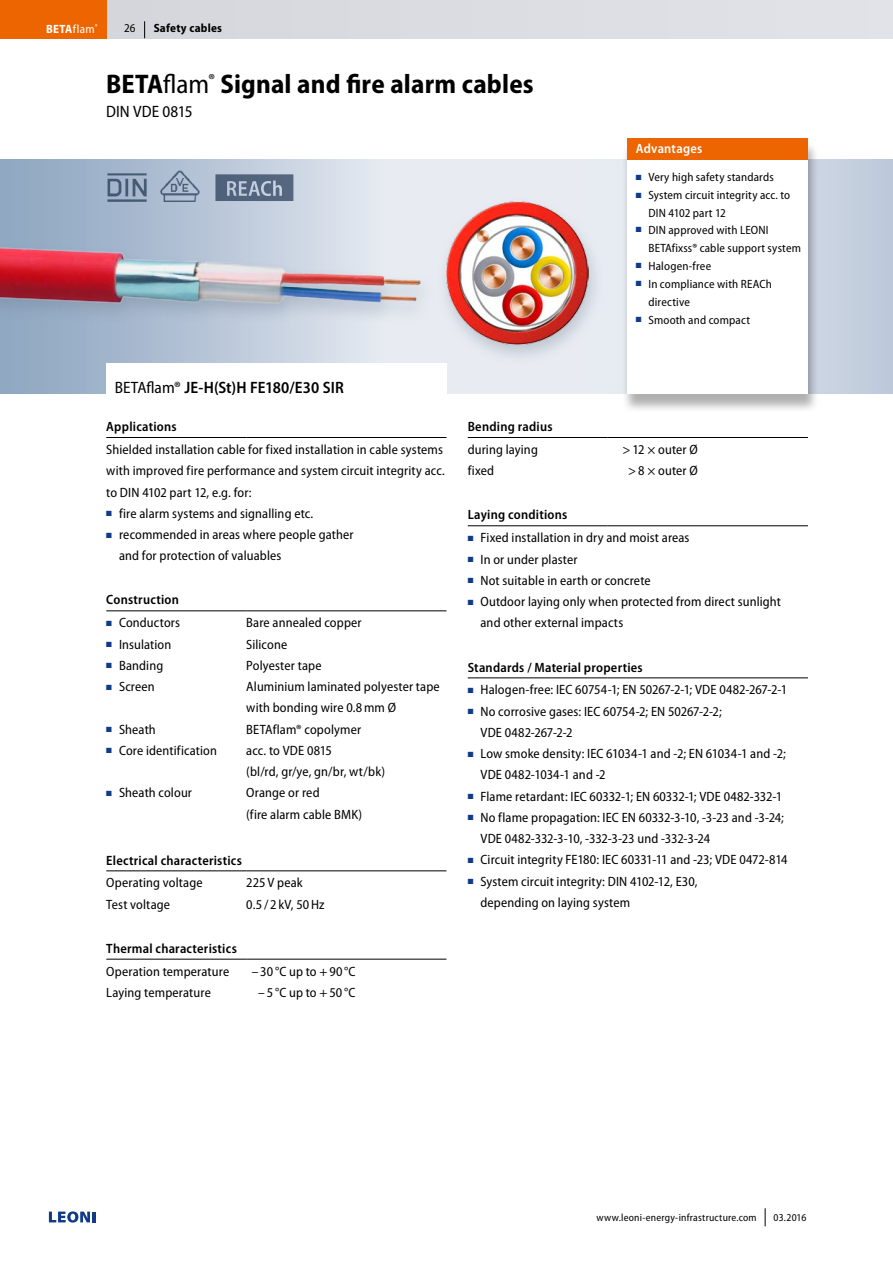
<style>
.page{position:relative;width:893px;height:1263px;background:#fff}
.page>*{position:absolute;margin:0;border:0;box-sizing:border-box;transform-origin:0 0}
.t1{font:700 semi-condensed 27px "Myriad Pro";letter-spacing:.005em;color:#000}
.t2{font:600 semi-condensed 16.5px "Myriad Pro";letter-spacing:.005em;color:#000}
.t3{font:semi-condensed 16.5px "Myriad Pro";letter-spacing:.005em;color:#000}
.t4{font:semi-condensed 13.5px/21.3px "Myriad Pro";letter-spacing:.01em;color:#000}
.t5{font:600 semi-condensed 13.5px "Myriad Pro";letter-spacing:.015em;color:#000}
.t6{font:600 semi-condensed 13.5px "Myriad Pro";letter-spacing:.015em;color:#fff}
.t7{font:semi-condensed 12px/18px "Myriad Pro";letter-spacing:.015em;color:#000}
.t8{font:700 semi-condensed 12px "Myriad Pro";letter-spacing:.02em;color:#000}
.t9{font:700 semi-condensed 12px "Myriad Pro";color:#fff}
.t10{font:semi-condensed 10.5px "Myriad Pro";letter-spacing:.02em;color:#000}
.t11{font:semi-condensed 7.2px "Myriad Pro";color:#fff}
.s1{font-weight:400}
.s2{color:#0f3b89}
</style>
<div class="page">
<svg style="left:0;top:159px;width:893px;height:234px;background:#c4cfde"></svg>
<div style="left:106px;top:364px;width:340px;height:51px;background:#fff"></div>
<hr style="left:246px;top:611px;width:200px;height:1px;background:#000">
<hr style="left:246px;top:870px;width:200px;height:1px;background:#000">
<hr style="left:246px;top:959px;width:200px;height:1px;background:#000">
<hr style="left:106px;top:437px;width:140px;height:1px;background:#000">
<hr style="left:246px;top:437px;width:200px;height:1px;background:#000">
<hr style="left:106px;top:611px;width:140px;height:1px;background:#000">
<hr style="left:106px;top:870px;width:140px;height:1px;background:#000">
<hr style="left:106px;top:959px;width:140px;height:1px;background:#000">
<hr style="left:608px;top:437px;width:200px;height:1px;background:#000">
<hr style="left:468px;top:525px;width:140px;height:1px;background:#000">
<hr style="left:608px;top:525px;width:200px;height:1px;background:#000">
<hr style="left:468px;top:678px;width:140px;height:1px;background:#000">
<hr style="left:608px;top:678px;width:200px;height:1px;background:#000">
<hr style="left:468px;top:437px;width:140px;height:1px;background:#000">
<div style="left:622px;top:141px;width:197px;height:273px;background:#000;opacity:.31"></div>
<div style="left:627px;top:138px;width:181px;height:255px;background:#fff"></div>
<div style="left:627px;top:138px;width:181px;height:21px;background:#ec6500"></div>
<div style="left:435px;top:197px;width:169px;height:169px;background:#6c7d90;opacity:.35"></div>
<img style="left:446px;top:202px;width:142px;height:142px">
<img style="left:161px;top:170px;width:39px;height:32px">
<img style="left:108px;top:173px;width:39px;height:28px">
<svg style="left:215px;top:174px;width:78px;height:27px;background:#67788e"></svg>
<div style="left:0;top:0;width:893px;height:38px;background:#dbdde3"></div>
<div style="left:0;top:0;width:106px;height:38px;background:#ec6500"></div>
<svg style="left:49px;top:1211px;width:47px;height:11px"></svg>
<svg style="left:144px;top:21px;width:1px;height:17px"></svg>
<svg style="left:765px;top:1208px;width:1px;height:18px"></svg>
<img style="left:0;top:242px;width:440px;height:83px">
<p class="t9" style="left:46px;top:21px;width:50px">BETA<span class="s1">flam</span></p>
<p class="t8" style="left:154px;top:21px;width:70px">Safety cables</p>
<p class="t11" style="left:95px;top:22px;width:4px">®</p>
<p class="t7" style="left:124px;top:19px;width:13px">26</p>
<h1 class="t1" style="left:106px;top:66px;width:429px">BETA<span class="s1">flam</span><sup>®</sup> Signal and fire alarm cables</h1>
<p class="t3" style="left:106px;top:101px;width:88px">DIN VDE 0815</p>
<p class="t6" style="left:636px;top:140px;width:68px">Advantages</p>
<p class="t7" style="left:636px;top:168px;width:139px"><span class="s2">■</span> Very high safety standards</p>
<p class="t7" style="left:648px;top:186px;width:143px;text-indent:-13px"><span class="s2">■</span> System circuit integrity acc. to<br>DIN 4102 part 12</p>
<p class="t7" style="left:648px;top:221px;width:154px;text-indent:-13px"><span class="s2">■</span> DIN approved with LEONI<br>BETAfixss® cable support system</p>
<p class="t7" style="left:636px;top:257px;width:77px"><span class="s2">■</span> Halogen-free</p>
<p class="t7" style="left:648px;top:275px;width:125px;text-indent:-13px"><span class="s2">■</span> In compliance with REACh directive</p>
<p class="t7" style="left:636px;top:311px;width:116px"><span class="s2">■</span> Smooth and compact</p>
<p class="t2" style="left:115px;top:377px;width:231px"><span class="s1">BETAflam®</span> JE-H(St)H FE180/E30 SIR</p>
<p class="t5" style="left:106px;top:418px;width:72px">Applications</p>
<p class="t4" style="left:106px;top:439px;width:340px">Shielded installation cable for fixed installation in cable systems with improved fire performance and system circuit integrity acc. to DIN 4102 part 12, e.g. for:</p>
<p class="t4" style="left:106px;top:502px;width:208px"><span class="s2">■</span> fire alarm systems and signalling etc.</p>
<p class="t4" style="left:119px;top:524px;width:236px;text-indent:-13px"><span class="s2">■</span> recommended in areas where people gather and for protection of valuables</p>
<p class="t5" style="left:106px;top:591px;width:74px">Construction</p>
<p class="t4" style="left:106px;top:612px;width:75px"><span class="s2">■</span> Conductors</p>
<p class="t4" style="left:106px;top:633px;width:67px"><span class="s2">■</span> Insulation</p>
<p class="t4" style="left:106px;top:654px;width:59px"><span class="s2">■</span> Banding</p>
<p class="t4" style="left:106px;top:676px;width:50px"><span class="s2">■</span> Screen</p>
<p class="t4" style="left:106px;top:718px;width:51px"><span class="s2">■</span> Sheath</p>
<p class="t4" style="left:106px;top:739px;width:112px"><span class="s2">■</span> Core identification</p>
<p class="t4" style="left:106px;top:782px;width:87px"><span class="s2">■</span> Sheath colour</p>
<p class="t4" style="left:246px;top:612px;width:195px">Bare annealed copper<br>Silicone<br>Polyester tape<br>Aluminium laminated polyester tape with bonding wire 0.8mm Ø<br>BETAflam® copolymer<br>acc. to VDE 0815<br>(bl/rd, gr/ye, gn/br, wt/bk)<br>Orange or red<br>(fire alarm cable BMK)</p>
<p class="t5" style="left:106px;top:851px;width:137px">Electrical characteristics</p>
<p class="t4" style="left:106px;top:872px;width:98px">Operating voltage<br>Test voltage</p>
<p class="t4" style="left:246px;top:872px;width:80px">225 V peak<br>0.5 / 2 kV, 50Hz</p>
<p class="t5" style="left:106px;top:940px;width:132px">Thermal characteristics</p>
<p class="t4" style="left:106px;top:960px;width:124px">Operation temperature<br>Laying temperature</p>
<p class="t4" style="left:252px;top:960px;width:105px">– 30 °C up to +90 °C</p>
<p class="t4" style="left:258px;top:981px;width:99px">– 5 °C up to +50 °C</p>
<p class="t5" style="left:468px;top:418px;width:86px">Bending radius</p>
<p class="t4" style="left:468px;top:439px;width:72px">during laying fixed</p>
<p class="t4" style="left:623px;top:439px;width:77px;text-align:center">&gt;12 × outer Ø &gt;8 × outer Ø</p>
<p class="t5" style="left:468px;top:506px;width:101px">Laying conditions</p>
<p class="t4" style="left:468px;top:527px;width:223px"><span class="s2">■</span> Fixed installation in dry and moist areas</p>
<p class="t4" style="left:468px;top:548px;width:111px"><span class="s2">■</span> In or under plaster</p>
<p class="t4" style="left:468px;top:569px;width:184px"><span class="s2">■</span> Not suitable in earth or concrete</p>
<p class="t4" style="left:480px;top:591px;width:302px;text-indent:-13px"><span class="s2">■</span> Outdoor laying only when protected from direct sunlight and other external impacts</p>
<p class="t5" style="left:468px;top:658px;width:176px">Standards / Material properties</p>
<p class="t4" style="left:468px;top:679px;width:321px"><span class="s2">■</span> Halogen-free: IEC 60754-1; EN 50267-2-1; VDE 0482-267-2-1</p>
<p class="t4" style="left:480px;top:700px;width:243px;text-indent:-13px"><span class="s2">■</span> No corrosive gases: IEC 60754-2; EN 50267-2-2;<br>VDE 0482-267-2-2</p>
<p class="t4" style="left:480px;top:743px;width:307px;text-indent:-13px"><span class="s2">■</span> Low smoke density: IEC 61034-1 and -2; EN 61034-1 and -2;<br>VDE 0482-1034-1 and -2</p>
<p class="t4" style="left:468px;top:785px;width:316px"><span class="s2">■</span> Flame retardant: IEC 60332-1; EN 60332-1; VDE 0482-332-1</p>
<p class="t4" style="left:480px;top:806px;width:305px;text-indent:-13px"><span class="s2">■</span> No flame propagation: IEC EN 60332-3-10, -3-23 and -3-24;<br>VDE 0482-332-3-10, -332-3-23 und -332-3-24</p>
<p class="t4" style="left:468px;top:849px;width:321px"><span class="s2">■</span> Circuit integrity FE180: IEC 60331-11 and -23; VDE 0472-814</p>
<p class="t4" style="left:480px;top:870px;width:219px;text-indent:-13px"><span class="s2">■</span> System circuit integrity: DIN 4102-12, E30, depending on laying system</p>
<p class="t10" style="left:596px;top:1211px;width:162px">www.leoni-energy-infrastructure.com</p>
<p class="t10" style="left:774px;top:1211px;width:34px">03.2016</p>
</div>
